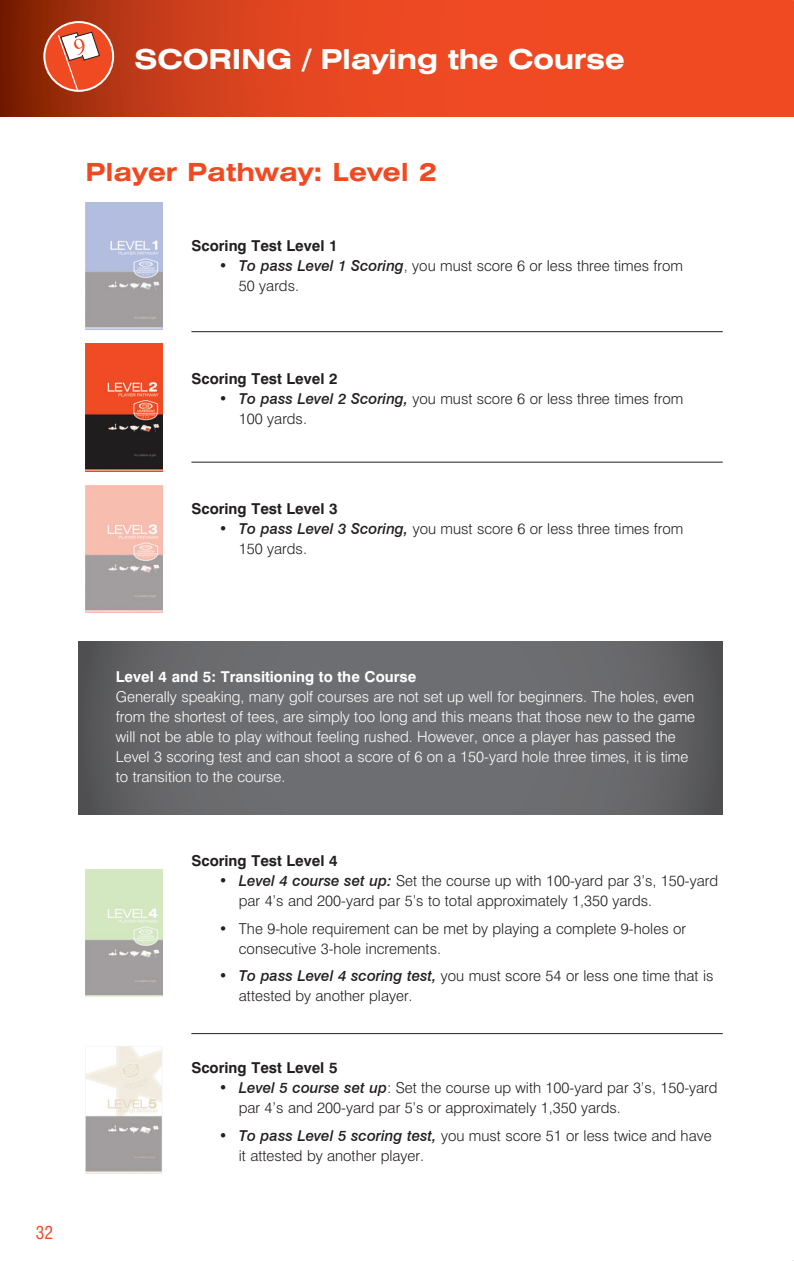
<style>
.page{position:relative;width:794px;height:1262px;background:#fff}
.page>*{position:absolute;margin:0;border:0;box-sizing:border-box;transform-origin:0 0}
.t1{font:700 expanded 27.5px "Swiss 721 BT";letter-spacing:-.01em;color:#fff}
.t2{font:700 expanded 25px "Swiss 721 BT";color:#f04a23}
.t3{font:condensed 17.5px "Swiss 721 BT";color:#f04a23}
.t4{font:300 15px/20px "Swiss 721 BT";color:#231f20}
.t5{font:300 15px/20px "Swiss 721 BT";color:#fff}
.t6{font:700 15px "Swiss 721 BT";color:#231f20}
.t7{font:700 15px "Swiss 721 BT";color:#fff}
.s1{font-weight:500;font-style:italic}
</style>
<div class="page">
<svg style="left:0;top:0;width:794px;height:116px;background:#dc431e"></svg>
<div style="left:44px;top:22px;width:69px;height:69px;background:#f04a23;border-radius:50%"></div>
<div style="left:43px;top:21px;width:71px;height:71px;border:2px solid #fff;border-radius:50%"></div>
<svg style="left:57px;top:32px;width:43px;height:61px"></svg>
<img style="left:86px;top:202px;width:76px;height:127px">
<img style="left:86px;top:343px;width:76px;height:128px">
<img style="left:86px;top:485px;width:76px;height:127px">
<img style="left:86px;top:869px;width:76px;height:127px">
<svg style="left:85px;top:1046px;width:77px;height:127px"></svg>
<hr style="left:191px;top:331px;width:531px;height:1px;background:#231f20">
<hr style="left:191px;top:1032px;width:531px;height:1px;background:#231f20">
<hr style="left:191px;top:461px;width:531px;height:1px;background:#231f20">
<svg style="left:79px;top:641px;width:643px;height:173px;background:#68686b"></svg>
<h1 class="t1" style="left:134px;top:42px;width:492px">SCORING / Playing the Course</h1>
<h2 class="t2" style="left:85px;top:157px;width:353px">Player Pathway: Level 2</h2>
<p class="t6" style="left:191px;top:236px;width:148px">Scoring Test Level 1</p>
<p class="t4" style="left:239px;top:255px;width:445px;text-indent:-20px"><span class="s1">• To pass Level 1 Scoring</span>, you must score 6 or less three times from<br>50 yards.</p>
<p class="t6" style="left:191px;top:369px;width:148px">Scoring Test Level 2</p>
<p class="t4" style="left:239px;top:388px;width:446px;text-indent:-20px"><span class="s1">• To pass Level 2 Scoring,</span> you must score 6 or less three times from<br>100 yards.</p>
<p class="t6" style="left:191px;top:499px;width:148px">Scoring Test Level 3</p>
<p class="t4" style="left:239px;top:518px;width:446px;text-indent:-20px"><span class="s1">• To pass Level 3 Scoring,</span> you must score 6 or less three times from<br>150 yards.</p>
<p class="t3" style="left:36px;top:1222px;width:19px">32</p>
<p class="t7" style="left:116px;top:667px;width:302px">Level 4 and 5: Transitioning to the Course</p>
<p class="t5" style="left:116px;top:686px;width:580px">Generally speaking, many golf courses are not set up well for beginners. The holes, even from the shortest of tees, are simply too long and this means that those new to the game will not be able to play without feeling rushed. However, once a player has passed the Level 3 scoring test and can shoot a score of 6 on a 150-yard hole three times, it is time to transition to the course.</p>
<p class="t6" style="left:191px;top:851px;width:148px">Scoring Test Level 4</p>
<p class="t4" style="left:239px;top:870px;width:480px;text-indent:-20px"><span class="s1">• Level 4 course set up:</span> Set the course up with 100-yard par 3’s, 150-yard par 4’s and 200-yard par 5’s to total approximately 1,350 yards.</p>
<p class="t4" style="left:239px;top:918px;width:448px;text-indent:-20px">• The 9-hole requirement can be met by playing a complete 9-holes or consecutive 3-hole increments.</p>
<p class="t4" style="left:239px;top:965px;width:476px;text-indent:-20px"><span class="s1">• To pass Level 4 scoring test,</span> you must score 54 or less one time that is attested by another player.</p>
<p class="t6" style="left:191px;top:1058px;width:148px">Scoring Test Level 5</p>
<p class="t4" style="left:239px;top:1077px;width:480px;text-indent:-20px"><span class="s1">• Level 5 course set up</span>: Set the course up with 100-yard par 3’s, 150-yard par 4’s and 200-yard par 5’s or approximately 1,350 yards.</p>
<p class="t4" style="left:239px;top:1124px;width:474px;text-indent:-20px"><span class="s1">• To pass Level 5 scoring test,</span> you must score 51 or less twice and have it attested by another player.</p>
</div>
